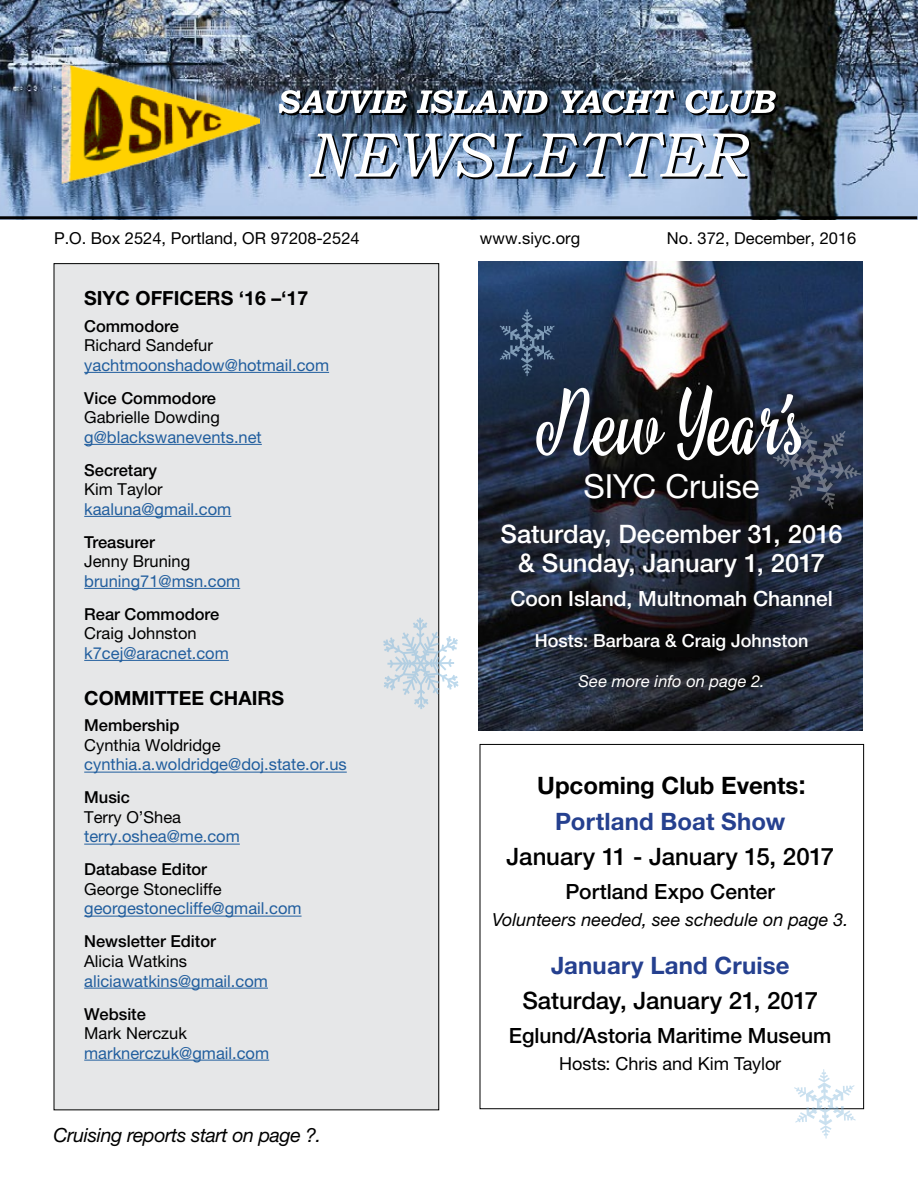
<style>
.page{position:relative;width:918px;height:1188px;background:#fff}
.page>*{position:absolute;margin:0;border:0;box-sizing:border-box;transform-origin:0 0}
.t1{font:33px "Helvetica Neue";letter-spacing:-.005em;color:#fff}
.t2{font:500 25.5px/28.5px "Helvetica Neue LT Pro";color:#fff;text-align:center}
.t3{font:500 24px "Helvetica Neue LT Pro";color:#000}
.t4{font:700 24px "Helvetica Neue LT Pro";letter-spacing:.005em;color:#25408f}
.t5{font:700 24px "Helvetica Neue LT Pro";color:#000}
.t6{font:500 21px "Helvetica Neue LT Pro";color:#000}
.t7{font:500 21px "Helvetica Neue LT Pro";color:#fff}
.t8{font:700 19.5px "Helvetica Neue LT Pro";color:#000}
.t9{font:italic 19.5px "Helvetica Neue LT Pro";letter-spacing:-.02em;color:#000}
.t10{font:italic 18px "Helvetica Neue LT Pro";letter-spacing:.005em;color:#000}
.t11{font:500 18px "Helvetica Neue LT Pro";color:#fff}
.t12{font:18px "Helvetica Neue LT Pro";letter-spacing:-.005em;color:#000}
.t13{font:16.5px "Helvetica Neue LT Pro";color:#215e9e}
.t14{font:16.5px "Helvetica Neue LT Pro";color:#000}
.t15{font:500 16.5px "Helvetica Neue LT Pro";color:#000}
.t16{font:italic 16.5px "Helvetica Neue LT Pro";letter-spacing:.005em;color:#fff}
.s1{font-weight:500;font-size:27px}
</style>
<div class="page">
<img style="left:0;top:0;width:917px;height:216px">
<hr style="left:0;top:216px;width:917px;height:3px;background:#000">
<div style="left:54px;top:264px;width:385px;height:846px;background:#e6e7e8"></div>
<hr style="left:84px;top:372px;width:245px;height:1px;background:#215e9e">
<hr style="left:84px;top:444px;width:178px;height:1px;background:#215e9e">
<hr style="left:84px;top:516px;width:147px;height:1px;background:#215e9e">
<hr style="left:84px;top:588px;width:156px;height:1px;background:#215e9e">
<hr style="left:84px;top:660px;width:145px;height:1px;background:#215e9e">
<hr style="left:84px;top:772px;width:263px;height:1px;background:#215e9e">
<hr style="left:84px;top:844px;width:156px;height:1px;background:#215e9e">
<hr style="left:84px;top:916px;width:218px;height:1px;background:#215e9e">
<hr style="left:84px;top:988px;width:184px;height:1px;background:#215e9e">
<hr style="left:84px;top:1060px;width:185px;height:1px;background:#215e9e">
<img style="left:478px;top:261px;width:384px;height:469px">
<div style="left:480px;top:744px;width:384px;height:365px;border:1px solid #000"></div>
<svg style="left:500px;top:309px;width:55px;height:67px;background:#314867"></svg>
<svg style="left:536px;top:385px;width:325px;height:124px;background:#353a44"></svg>
<svg style="left:794px;top:1069px;width:62px;height:70px"></svg>
<svg style="left:383px;top:618px;width:76px;height:91px"></svg>
<img style="left:54px;top:62px;width:206px;height:127px">
<svg style="left:308px;top:132px;width:443px;height:47px"></svg>
<svg style="left:279px;top:90px;width:499px;height:25px"></svg>
<p class="t14" style="left:54px;top:229px;width:307px">P.O. Box 2524, Portland, OR 97208-2524</p>
<p class="t14" style="left:480px;top:229px;width:102px">www.siyc.org</p>
<p class="t14" style="left:667px;top:229px;width:191px">No. 372, December, 2016</p>
<p class="t8" style="left:84px;top:286px;width:225px">SIYC OFFICERS ‘16 –‘17</p>
<p class="t15" style="left:84px;top:316px;width:96px">Commodore</p>
<p class="t14" style="left:84px;top:336px;width:130px">Richard Sandefur</p>
<p class="t13" style="left:84px;top:355px;width:246px">yachtmoonshadow@hotmail.com</p>
<p class="t15" style="left:84px;top:388px;width:133px">Vice Commodore</p>
<p class="t14" style="left:84px;top:408px;width:137px">Gabrielle Dowding</p>
<p class="t13" style="left:84px;top:427px;width:179px">g@blackswanevents.net</p>
<p class="t15" style="left:84px;top:460px;width:74px">Secretary</p>
<p class="t14" style="left:84px;top:480px;width:80px">Kim Taylor</p>
<p class="t13" style="left:84px;top:499px;width:149px">kaaluna@gmail.com</p>
<p class="t15" style="left:84px;top:532px;width:72px">Treasurer</p>
<p class="t14" style="left:84px;top:552px;width:108px">Jenny Bruning</p>
<p class="t13" style="left:84px;top:571px;width:157px">bruning71@msn.com</p>
<p class="t15" style="left:84px;top:604px;width:137px">Rear Commodore</p>
<p class="t14" style="left:84px;top:624px;width:114px">Craig Johnston</p>
<p class="t13" style="left:84px;top:643px;width:146px">k7cej@aracnet.com</p>
<p class="t8" style="left:84px;top:686px;width:202px">COMMITTEE CHAIRS</p>
<p class="t15" style="left:84px;top:716px;width:97px">Membership</p>
<p class="t14" style="left:84px;top:735px;width:138px">Cynthia Woldridge</p>
<p class="t13" style="left:84px;top:755px;width:264px">cynthia.a.woldridge@doj.state.or.us</p>
<p class="t15" style="left:84px;top:788px;width:47px">Music</p>
<p class="t14" style="left:84px;top:807px;width:98px">Terry O’Shea</p>
<p class="t13" style="left:84px;top:827px;width:157px">terry.oshea@me.com</p>
<p class="t15" style="left:84px;top:860px;width:124px">Database Editor</p>
<p class="t14" style="left:84px;top:879px;width:139px">George Stonecliffe</p>
<p class="t13" style="left:84px;top:899px;width:219px">georgestonecliffe@gmail.com</p>
<p class="t15" style="left:84px;top:932px;width:133px">Newsletter Editor</p>
<p class="t14" style="left:84px;top:951px;width:104px">Alicia Watkins</p>
<p class="t13" style="left:84px;top:971px;width:185px">aliciawatkins@gmail.com</p>
<p class="t15" style="left:84px;top:1004px;width:63px">Website</p>
<p class="t14" style="left:84px;top:1023px;width:104px">Mark Nerczuk</p>
<p class="t13" style="left:84px;top:1043px;width:186px">marknerczuk@gmail.com</p>
<p class="t9" style="left:54px;top:1123px;width:269px">Cruising reports start on page ?.</p>
<h1 class="t1" style="left:584px;top:463px;width:178px">SIYC Cruise</h1>
<h2 class="t2" style="left:501px;top:520px;width:344px">Saturday, December 31, 2016 &amp; Sunday, January 1, 2017</h2>
<p class="t7" style="left:510px;top:586px;width:324px">Coon Island, Multnomah Channel</p>
<p class="t11" style="left:535px;top:630px;width:275px">Hosts: Barbara &amp; Craig Johnston</p>
<p class="t16" style="left:579px;top:672px;width:188px">See more info on page 2.</p>
<h3 class="t5" style="left:537px;top:770px;width:270px">Upcoming Club Events<span class="s1">:</span></h3>
<h3 class="t4" style="left:555px;top:807px;width:231px">Portland Boat Show</h3>
<h3 class="t3" style="left:506px;top:842px;width:329px">January 11 - January 15, 2017</h3>
<p class="t6" style="left:566px;top:879px;width:211px">Portland Expo Center</p>
<p class="t10" style="left:492px;top:909px;width:358px">Volunteers needed, see schedule on page 3.</p>
<h3 class="t4" style="left:551px;top:951px;width:240px">January Land Cruise</h3>
<h3 class="t3" style="left:522px;top:986px;width:297px">Saturday, January 21, 2017</h3>
<p class="t6" style="left:509px;top:1023px;width:324px">Eglund/Astoria Maritime Museum</p>
<p class="t12" style="left:559px;top:1053px;width:224px">Hosts: Chris and Kim Taylor</p>
</div>
